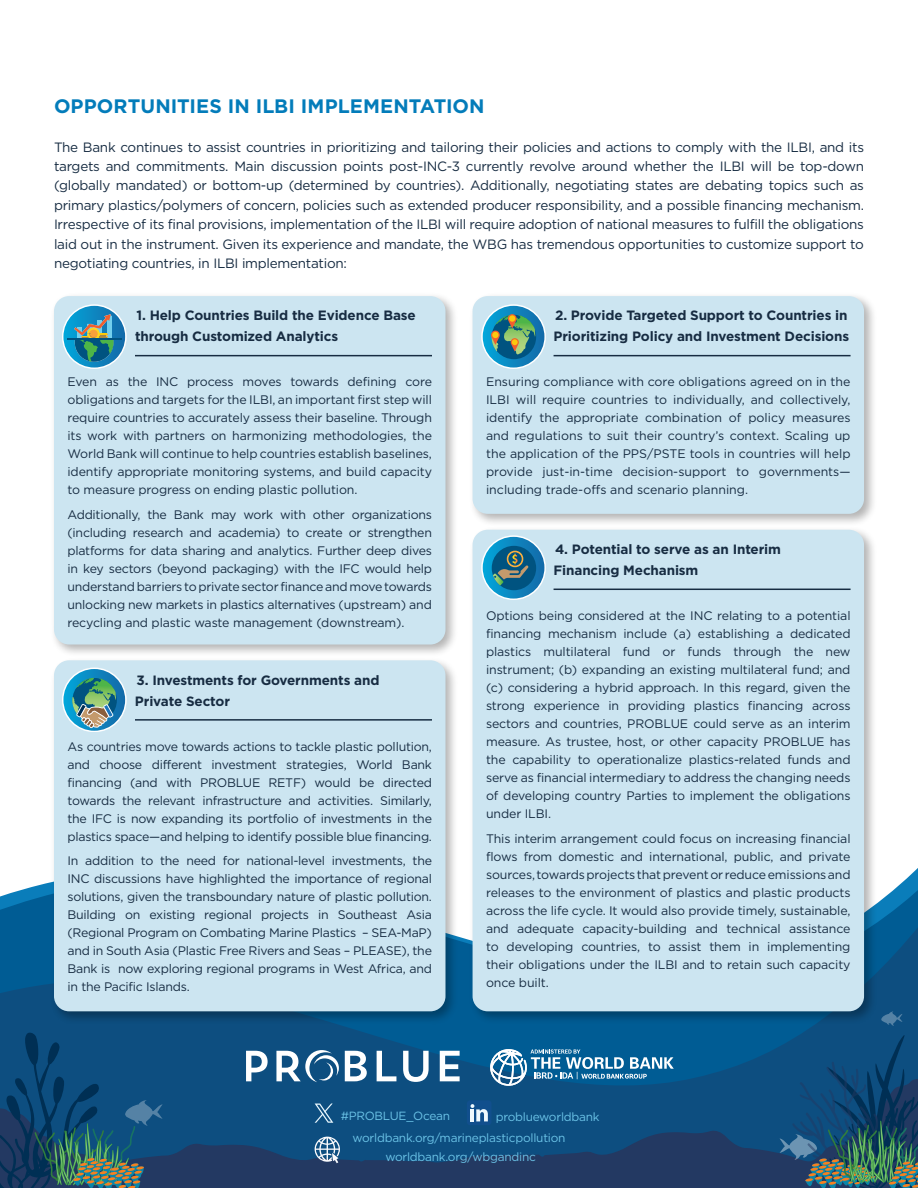
<style>
.page{position:relative;width:918px;height:1188px;background:#fff}
.page>*{position:absolute;margin:0;border:0;box-sizing:border-box;transform-origin:0 0}
.t1{font:700 19.5px "Gotham";letter-spacing:.005em;color:#037cba}
.t2{font:13.5px/19.5px "Gotham";letter-spacing:-.02em;color:#172c42;text-align:justify}
.boxes_H{font:700 13.5px/21px "Gotham";letter-spacing:-.01em;color:#172c42}
.P_free{font:12.3px/18px "Gotham";letter-spacing:-.01em;color:#172c42;text-align:justify}
.t3{font:11.85px/20.9px "Gotham";letter-spacing:-.02em;color:#6bc3e7}
</style>
<div class="page">
<svg style="left:0;top:873px;width:918px;height:201px;background:#186597"></svg>
<div style="left:50px;top:292px;width:409px;height:365px;background:#000;opacity:.3"></div>
<div style="left:54px;top:296px;width:392px;height:349px;background:#cce5f1;border-radius:15px"></div>
<hr style="left:135px;top:355px;width:297px;height:1px;background:#172c42">
<div style="left:50px;top:656px;width:409px;height:369px;background:#000;opacity:.3"></div>
<div style="left:54px;top:660px;width:392px;height:351px;background:#cce5f1;border-radius:15px"></div>
<hr style="left:135px;top:719px;width:297px;height:2px;background:#172c42">
<div style="left:469px;top:526px;width:408px;height:499px;background:#000;opacity:.3"></div>
<div style="left:473px;top:530px;width:391px;height:481px;background:#cce5f1;border-radius:15px"></div>
<hr style="left:554px;top:589px;width:297px;height:1px;background:#172c42">
<div style="left:469px;top:292px;width:408px;height:235px;background:#000;opacity:.3"></div>
<div style="left:473px;top:296px;width:391px;height:218px;background:#cce5f1;border-radius:15px"></div>
<hr style="left:554px;top:355px;width:297px;height:1px;background:#172c42">
<svg style="left:62px;top:304px;width:65px;height:65px"></svg>
<hr style="left:67px;top:339px;width:55px;height:1px;background:#005380">
<svg style="left:63px;top:668px;width:62px;height:63px"></svg>
<svg style="left:482px;top:305px;width:62px;height:63px"></svg>
<div style="left:492px;top:332px;width:7px;height:6px;background:#fbc90d;border-radius:50%"></div>
<svg style="left:482px;top:536px;width:62px;height:63px"></svg>
<svg style="left:881px;top:1011px;width:22px;height:15px"></svg>
<svg style="left:674px;top:1074px;width:106px;height:92px;background:#124877"></svg>
<div style="left:0;top:1166px;width:918px;height:22px;background:#233962"></div>
<svg style="left:780px;top:1035px;width:138px;height:153px;background:#1d5170"></svg>
<svg style="left:0;top:1032px;width:674px;height:156px"></svg>
<h2 class="t1" style="left:54px;top:93px;width:432px">OPPORTUNITIES IN ILBI IMPLEMENTATION</h2>
<p class="t2" style="left:54px;top:137px;width:812px">The Bank continues to assist countries in prioritizing and tailoring their policies and actions to comply with the ILBI, and its targets and commitments. Main discussion points post-INC-3 currently revolve around whether the ILBI will be top-down (globally mandated) or bottom-up (determined by countries). Additionally, negotiating states are debating topics such as primary plastics/polymers of concern, policies such as extended producer responsibility, and a possible financing mechanism.<br>Irrespective of its final provisions, implementation of the ILBI will require adoption of national measures to fulfill the obligations laid out in the instrument. Given its experience and mandate, the WBG has tremendous opportunities to customize support to negotiating countries, in ILBI implementation:</p>
<h3 class="boxes_H" style="left:135px;top:305px;width:282px">1. Help Countries Build the Evidence Base through Customized Analytics</h3>
<p class="P_free" style="left:68px;top:373px;width:366px">Even as the INC process moves towards defining core obligations and targets for the ILBI, an important first step will require countries to accurately assess their baseline. Through its work with partners on harmonizing methodologies, the World Bank will continue to help countries establish baselines, identify appropriate monitoring systems, and build capacity to measure progress on ending plastic pollution.</p>
<p class="P_free" style="left:68px;top:506px;width:366px">Additionally, the Bank may work with other organizations (including research and academia) to create or strengthen platforms for data sharing and analytics. Further deep dives in key sectors (beyond packaging) with the IFC would help understand barriers to private sector finance and move towards unlocking new markets in plastics alternatives (upstream) and recycling and plastic waste management (downstream).</p>
<h3 class="boxes_H" style="left:554px;top:305px;width:297px">2. Provide Targeted Support to Countries in<br>Prioritizing Policy and Investment Decisions</h3>
<p class="P_free" style="left:486px;top:373px;width:366px">Ensuring compliance with core obligations agreed on in the ILBI will require countries to individually, and collectively, identify the appropriate combination of policy measures and regulations to suit their country’s context. Scaling up the application of the PPS/PSTE tools in countries will help provide just-in-time decision-support to governments— including trade-offs and scenario planning.</p>
<h3 class="boxes_H" style="left:554px;top:539px;width:229px">4. Potential to serve as an Interim<br>Financing Mechanism</h3>
<p class="P_free" style="left:486px;top:606px;width:366px">Options being considered at the INC relating to a potential financing mechanism include (a) establishing a dedicated plastics multilateral fund or funds through the new instrument; (b) expanding an existing multilateral fund; and (c) considering a hybrid approach. In this regard, given the strong experience in providing plastics financing across sectors and countries, PROBLUE could serve as an interim measure. As trustee, host, or other capacity PROBLUE has the capability to operationalize plastics-related funds and serve as financial intermediary to address the changing needs of developing country Parties to implement the obligations under ILBI.</p>
<p class="P_free" style="left:486px;top:829px;width:366px">This interim arrangement could focus on increasing financial flows from domestic and international, public, and private sources, towards projects that prevent or reduce emissions and releases to the environment of plastics and plastic products across the life cycle. It would also provide timely, sustainable, and adequate capacity-building and technical assistance to developing countries, to assist them in implementing their obligations under the ILBI and to retain such capacity once built.</p>
<h3 class="boxes_H" style="left:135px;top:669px;width:246px">3. Investments for Governments and<br>Private Sector</h3>
<p class="P_free" style="left:68px;top:737px;width:366px">As countries move towards actions to tackle plastic pollution, and choose different investment strategies, World Bank financing (and with PROBLUE RETF) would be directed towards the relevant infrastructure and activities. Similarly, the IFC is now expanding its portfolio of investments in the plastics space—and helping to identify possible blue financing.</p>
<p class="P_free" style="left:68px;top:852px;width:366px">In addition to the need for national-level investments, the INC discussions have highlighted the importance of regional solutions, given the transboundary nature of plastic pollution.<br>Building on existing regional projects in Southeast Asia (Regional Program on Combating Marine Plastics – SEA-MaP) and in South Asia (Plastic Free Rivers and Seas – PLEASE), the Bank is now exploring regional programs in West Africa, and in the Pacific Islands.</p>
<p class="t3" style="left:341px;top:1105px;width:111px">#PROBLUE_Ocean</p>
<p class="t3" style="left:352px;top:1106px;width:249px;text-indent:143px">problueworldbank worldbank.org/marineplasticpollution</p>
<p class="t3" style="left:385px;top:1146px;width:152px">worldbank.org/wbgandinc</p>
</div>
